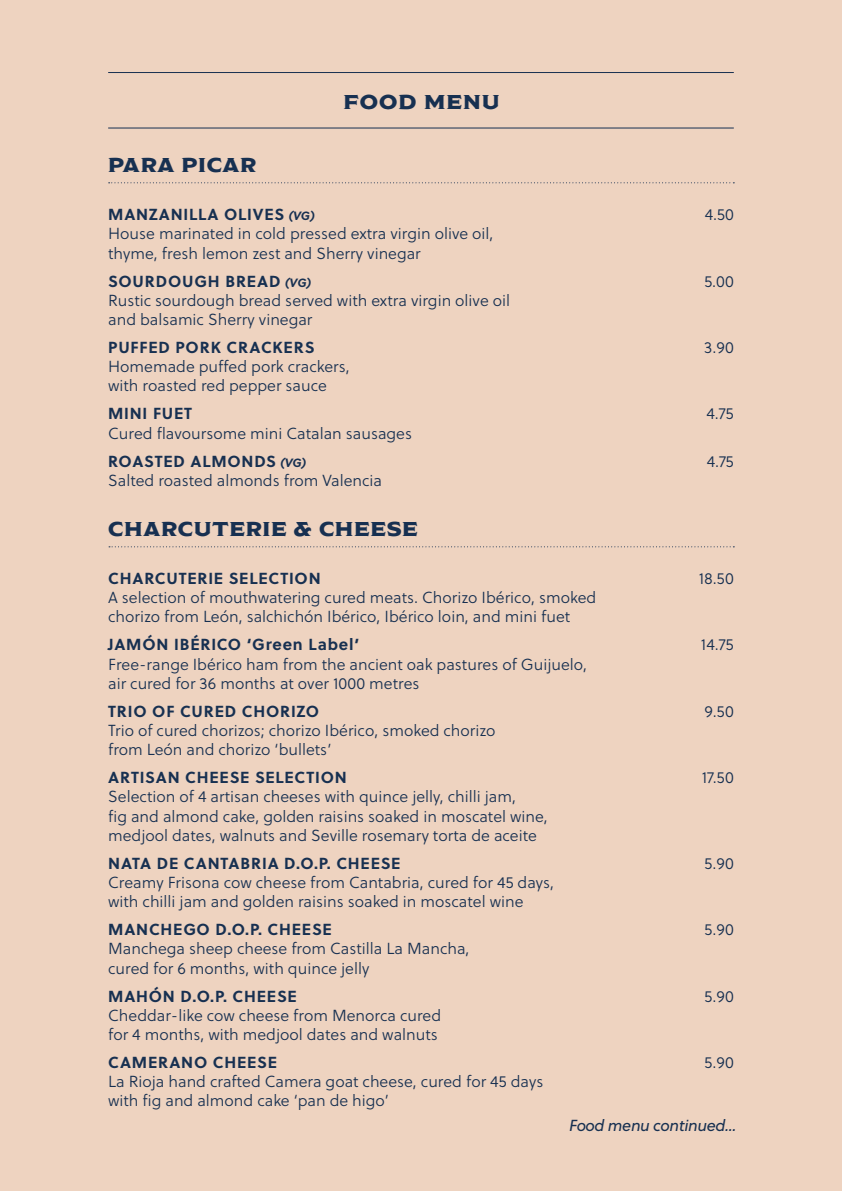
<style>
.page{position:relative;width:842px;height:1191px;background:#eed3c0}
.page>*{position:absolute;margin:0;border:0;box-sizing:border-box;transform-origin:0 0}
.t1{font:20px "Modesto Expanded";letter-spacing:.03em;color:#173051}
.t2{font:20px "Modesto Expanded";letter-spacing:.05em;color:#173051}
.t3{font:16px/19.2px "Soleil Lt";color:#173051}
.t4{font:700 16px "Soleil";letter-spacing:.05em;color:#173051}
.t5{font:italic 16px "Soleil";letter-spacing:-.02em;color:#173051}
.s1{font-style:italic;font-size:12px}
</style>
<div class="page">
<hr style="left:108px;top:127px;width:626px;height:1px;background:#173051">
<hr style="left:108px;top:72px;width:626px;height:1px;background:#173051">
<svg style="left:109px;top:182px;width:625px;height:1px"></svg>
<svg style="left:109px;top:546px;width:625px;height:1px"></svg>
<p class="t2" style="left:343px;top:92px;width:158px">FOOD MENU</p>
<p class="t1" style="left:108px;top:155px;width:150px">PARA PICAR</p>
<p class="t4" style="left:108px;top:202px;width:208px">MANZANILLA OLIVES <span class="s1">(VG)</span></p>
<p class="t3" style="left:705px;top:205px;width:30px">4.50</p>
<p class="t3" style="left:108px;top:224px;width:387px">House marinated in cold pressed extra virgin olive oil, thyme, fresh lemon zest and Sherry vinegar</p>
<p class="t4" style="left:108px;top:268px;width:204px">SOURDOUGH BREAD <span class="s1">(VG)</span></p>
<p class="t3" style="left:705px;top:271px;width:31px">5.00</p>
<p class="t3" style="left:108px;top:290px;width:403px">Rustic sourdough bread served with extra virgin olive oil and balsamic Sherry vinegar</p>
<p class="t4" style="left:108px;top:335px;width:208px">PUFFED PORK CRACKERS</p>
<p class="t3" style="left:704px;top:338px;width:31px">3.90</p>
<p class="t3" style="left:108px;top:357px;width:243px">Homemade puffed pork crackers, with roasted red pepper sauce</p>
<p class="t4" style="left:108px;top:401px;width:85px">MINI FUET</p>
<p class="t3" style="left:706px;top:404px;width:29px">4.75</p>
<p class="t3" style="left:108px;top:423px;width:305px">Cured flavoursome mini Catalan sausages</p>
<p class="t4" style="left:108px;top:448px;width:199px">ROASTED ALMONDS <span class="s1">(VG)</span></p>
<p class="t3" style="left:707px;top:451px;width:28px">4.75</p>
<p class="t3" style="left:108px;top:470px;width:275px">Salted roasted almonds from Valencia</p>
<p class="t1" style="left:108px;top:519px;width:311px">CHARCUTERIE &amp; CHEESE</p>
<p class="t4" style="left:108px;top:566px;width:214px">CHARCUTERIE SELECTION</p>
<p class="t3" style="left:699px;top:568px;width:37px">18.50</p>
<p class="t3" style="left:108px;top:588px;width:489px">A selection of mouthwatering cured meats. Chorizo Ibérico, smoked chorizo from León, salchichón Ibérico, Ibérico loin, and mini fuet</p>
<p class="t4" style="left:108px;top:632px;width:253px">JAMÓN IBÉRICO ‘Green Label’</p>
<p class="t3" style="left:701px;top:635px;width:34px">14.75</p>
<p class="t3" style="left:108px;top:654px;width:481px">Free-range Ibérico ham from the ancient oak pastures of Guijuelo, air cured for 36 months at over 1000 metres</p>
<p class="t4" style="left:108px;top:698px;width:213px">TRIO OF CURED CHORIZO</p>
<p class="t3" style="left:704px;top:701px;width:31px">9.50</p>
<p class="t3" style="left:108px;top:720px;width:389px">Trio of cured chorizos; chorizo Ibérico, smoked chorizo from León and chorizo ‘bullets’</p>
<p class="t4" style="left:108px;top:765px;width:240px">ARTISAN CHEESE SELECTION</p>
<p class="t3" style="left:702px;top:768px;width:34px">17.50</p>
<p class="t3" style="left:108px;top:787px;width:441px">Selection of 4 artisan cheeses with quince jelly, chilli jam,<br>fig and almond cake, golden raisins soaked in moscatel wine, medjool dates, walnuts and Seville rosemary torta de aceite</p>
<p class="t4" style="left:108px;top:850px;width:294px">NATA DE CANTABRIA D.O.P. CHEESE</p>
<p class="t3" style="left:704px;top:853px;width:31px">5.90</p>
<p class="t3" style="left:108px;top:872px;width:448px">Creamy Frisona cow cheese from Cantabria, cured for 45 days, with chilli jam and golden raisins soaked in moscatel wine</p>
<p class="t4" style="left:108px;top:917px;width:225px">MANCHEGO D.O.P. CHEESE</p>
<p class="t3" style="left:704px;top:920px;width:31px">5.90</p>
<p class="t3" style="left:108px;top:939px;width:363px">Manchega sheep cheese from Castilla La Mancha, cured for 6 months, with quince jelly</p>
<p class="t4" style="left:108px;top:983px;width:190px">MAHÓN D.O.P. CHEESE</p>
<p class="t3" style="left:704px;top:986px;width:31px">5.90</p>
<p class="t3" style="left:108px;top:1005px;width:335px">Cheddar-like cow cheese from Menorca cured for 4 months, with medjool dates and walnuts</p>
<p class="t4" style="left:108px;top:1050px;width:170px">CAMERANO CHEESE</p>
<p class="t3" style="left:704px;top:1052px;width:31px">5.90</p>
<p class="t3" style="left:108px;top:1072px;width:437px">La Rioja hand crafted Camera goat cheese, cured for 45 days with fig and almond cake ‘pan de higo’</p>
<p class="t5" style="left:569px;top:1113px;width:169px">Food menu continued...</p>
</div>
